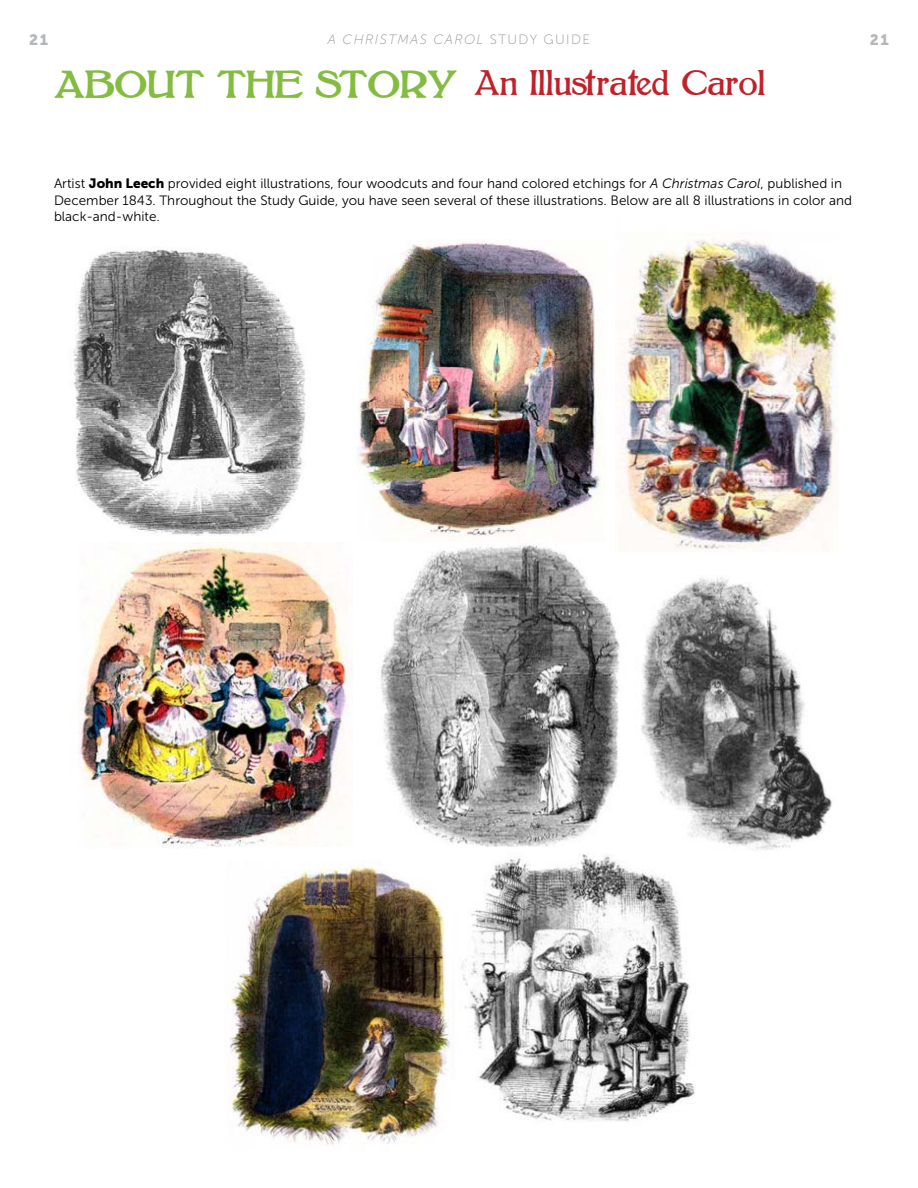
<style>
.page{position:relative;width:918px;height:1188px;background:#fff}
.page>*{position:absolute;margin:0;border:0;box-sizing:border-box;transform-origin:0 0}
.t1{font:30px "Bolton";color:#c12129}
.t2{font:15px "Museo Sans 900";color:#b4b6b8}
.t3{font:13.5px/16.2px "Museo Sans 300";color:#000}
.t4{font:italic 13.5px "Museo Sans 100";letter-spacing:.1em;color:#939598}
.s1{font-style:normal}
.s2{font-family:"Bolton Titling";font-weight:700;color:#84bc41}
.s3{font-family:"Museo Sans 900"}
.s4{font-style:italic}
</style>
<div class="page">
<img style="left:380px;top:543px;width:452px;height:307px">
<img style="left:73px;top:242px;width:532px;height:295px">
<img style="left:616px;top:233px;width:223px;height:319px">
<img style="left:78px;top:543px;width:275px;height:305px">
<img style="left:227px;top:848px;width:476px;height:297px">
<p class="t2" style="left:29px;top:31px;width:20px">21</p>
<p class="t4" style="left:328px;top:32px;width:264px">A CHRISTMAS CAROL <span class="s1">STUDY GUIDE</span></p>
<p class="t2" style="left:870px;top:31px;width:20px">21</p>
<h1 class="t1" style="left:54px;top:67px;width:713px"><span class="s2">ABOUT THE STORY</span> An Illustrated Carol</h1>
<p class="t3" style="left:54px;top:176px;width:799px">Artist <span class="s3">John Leech</span> provided eight illustrations, four woodcuts and four hand colored etchings for <span class="s4">A Christmas Carol</span>, published in<br>December 1843. Throughout the Study Guide, you have seen several of these illustrations. Below are all 8 illustrations in color and black-and-white.</p>
</div>
